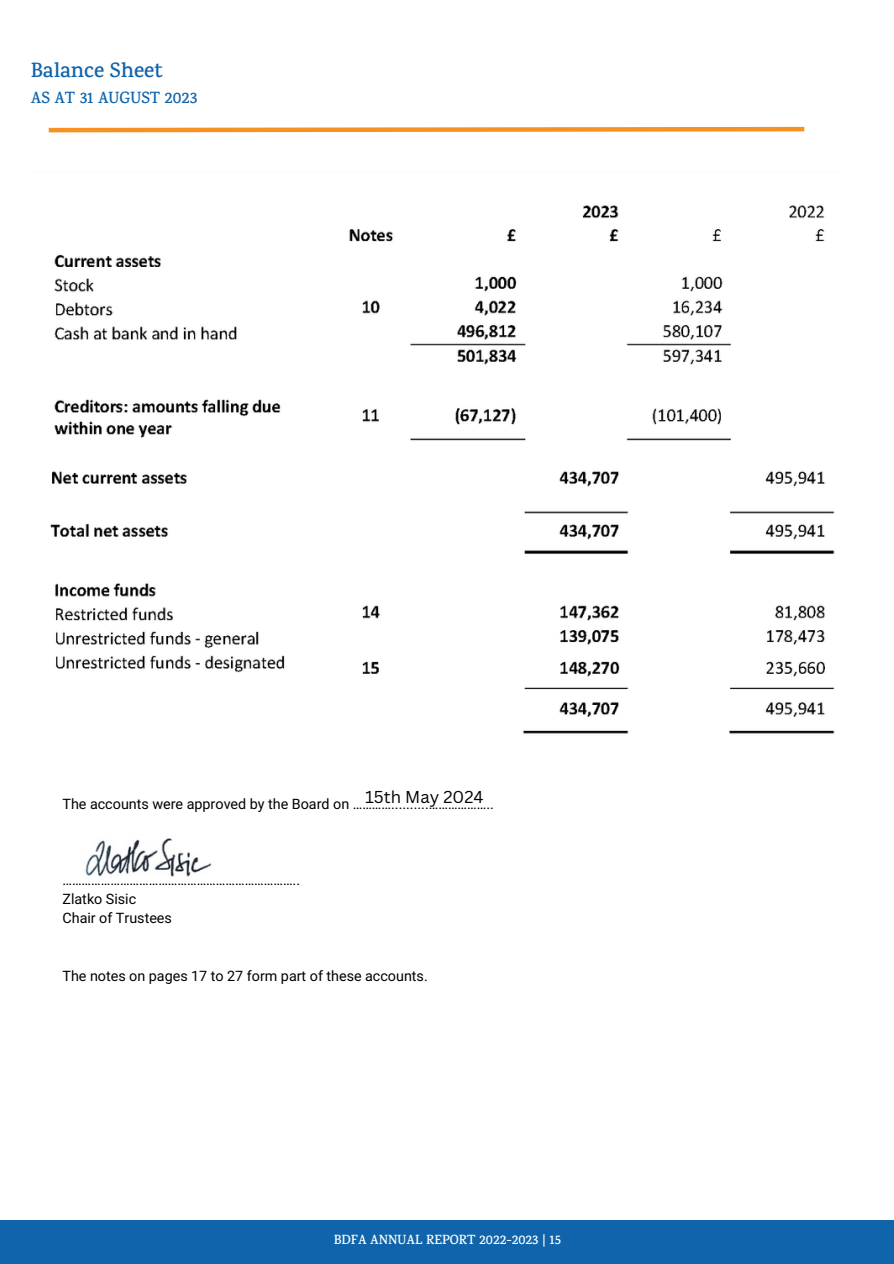
<style>
.page{position:relative;width:894px;height:1264px;background:#fff}
.page>*{position:absolute;margin:0;border:0;box-sizing:border-box;transform-origin:0 0}
.t1{font:600 21px "Karma";color:#1064ab}
.t2{font:16.8px "Canva Sans";color:#000}
.t3{font:600 16.5px "Karma";color:#1064ab}
.t4{font:14.4px "Araboto";color:#000}
.t5{font:600 13.5px "Karma";color:#fff}
</style>
<div class="page">
<div style="left:0;top:1220px;width:893px;height:43px;background:#1064ab"></div>
<svg style="left:48px;top:126px;width:757px;height:7px"></svg>
<img style="left:50px;top:205px;width:785px;height:529px">
<img style="left:85px;top:838px;width:127px;height:39px">
<h1 class="t1" style="left:31px;top:57px;width:133px">Balance Sheet</h1>
<h1 class="t3" style="left:31px;top:87px;width:168px">AS AT 31 AUGUST 2023</h1>
<p class="t2" style="left:365px;top:785px;width:120px">15th May 2024</p>
<p class="t4" style="left:62px;top:795px;width:433px">The accounts were approved by the Board on …………..........………………..</p>
<p class="t4" style="left:62px;top:871px;width:239px">………………………………………………………………..</p>
<p class="t4" style="left:62px;top:890px;width:75px">Zlatko Sisic</p>
<p class="t4" style="left:62px;top:910px;width:111px">Chair of Trustees</p>
<h2 class="t4" style="left:62px;top:967px;width:367px">The notes on pages 17 to 27 form part of these accounts.</h2>
<p class="t5" style="left:334px;top:1231px;width:228px">BDFA ANNUAL REPORT 2022-2023 | 15</p>
</div>
